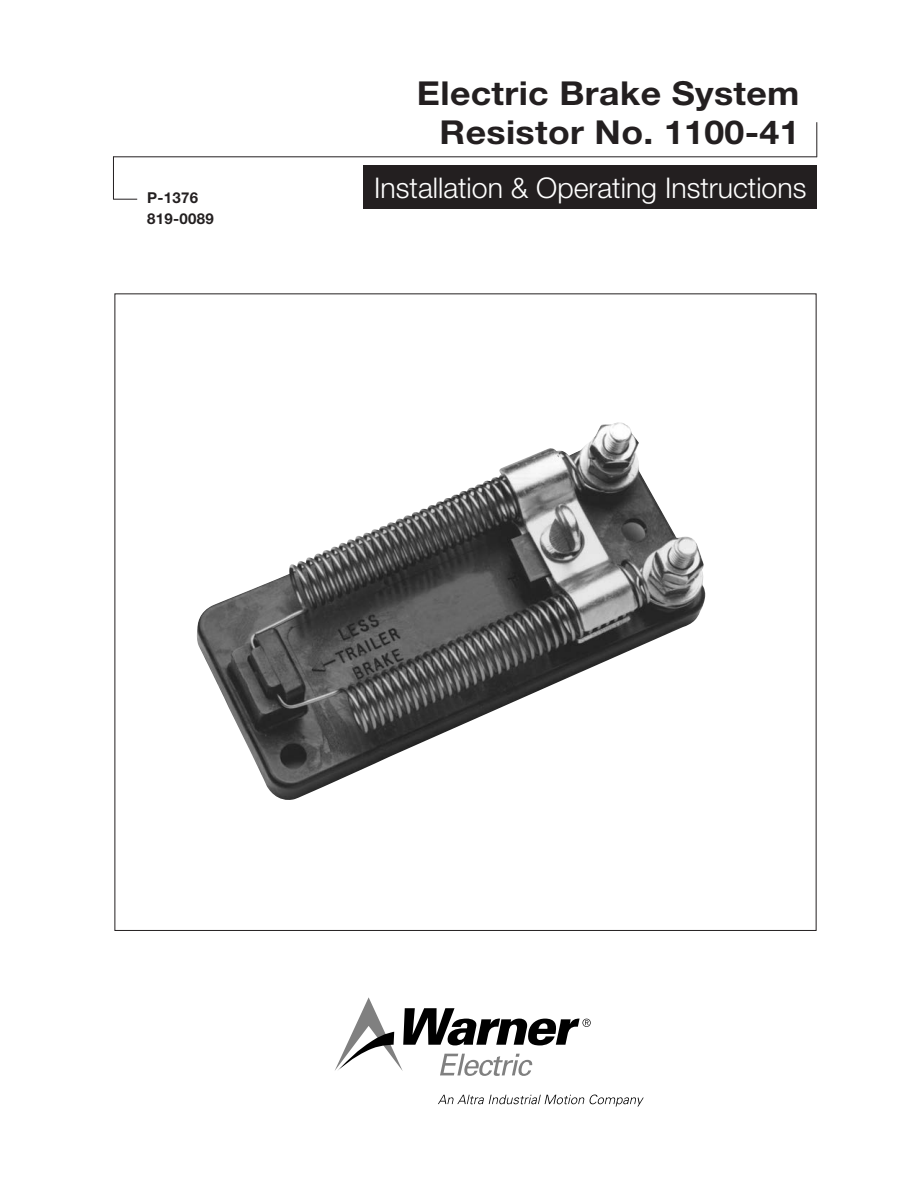
<style>
.page{position:relative;width:918px;height:1188px;background:#fff}
.page>*{position:absolute;margin:0;border:0;box-sizing:border-box;transform-origin:0 0}
.t1{font:700 33px/39px "Helvetica Neue";letter-spacing:.01em;color:#231f20;text-align:right;scale:1.08 1}
.t2{font:300 28.5px "Helvetica Neue";color:#fff}
.t3{font:700 15px "Helvetica Neue";letter-spacing:.02em;color:#231f20}
</style>
<div class="page">
<img style="left:197px;top:422px;width:509px;height:378px">
<hr style="left:113px;top:156px;width:704px;height:1px;background:#231f20">
<div style="left:364px;top:165px;width:453px;height:43px;background:#231f20"></div>
<hr style="left:113px;top:156px;width:1px;height:43px;background:#231f20">
<hr style="left:816px;top:122px;width:1px;height:35px;background:#231f20">
<svg style="left:113px;top:199px;width:24px;height:1px"></svg>
<svg style="left:438px;top:1095px;width:206px;height:12px"></svg>
<svg style="left:335px;top:997px;width:256px;height:79px"></svg>
<p class="t3" style="left:147px;top:188px;width:52px">P-1376</p>
<p class="t3" style="left:147px;top:210px;width:68px">819-0089</p>
<p class="t1" style="left:417px;top:73px;width:356px">Electric Brake System<br>Resistor No. 1100-41</p>
<p class="t2" style="left:374px;top:171px;width:434px">Installation &amp; Operating Instructions</p>
</div>
